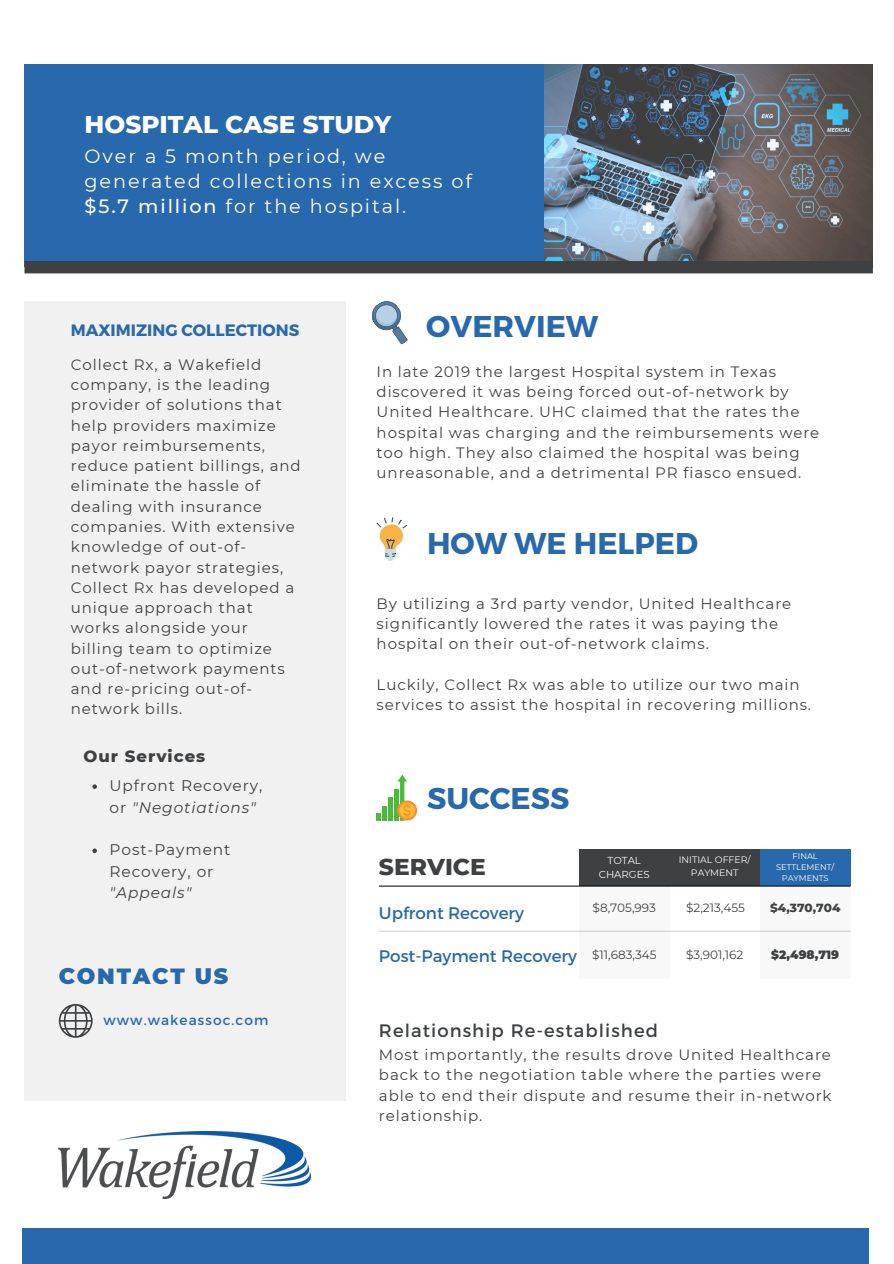
<style>
.page{position:relative;width:894px;height:1264px;background:#fff}
.page>*{position:absolute;margin:0;border:0;box-sizing:border-box;transform-origin:0 0}
.t1{font:700 30px "Montserrat";color:#2868ad}
.t2{font:800 24.75px "Montserrat";color:#fff}
.t3{font:800 23.4px "Montserrat";color:#3e4042}
.t4{font:900 21.9px "Montserrat";letter-spacing:.08em;color:#2868ad}
.t5{font:19.2px/24.8px "Montserrat";letter-spacing:.1em;color:#fff}
.t6{font:18px "Montserrat";letter-spacing:.06em;color:#3e4042}
.t7{font:16.8px "Montserrat";color:#2868ad}
.t8{font:16.65px "Montserrat";color:#2868ad}
.t9{font:700 16.5px "Montserrat";color:#2868ad}
.t10{font:800 16.5px "Montserrat";letter-spacing:.06em;color:#3e4042}
.t11{font:15.3px/21.3px "Montserrat";letter-spacing:.06em;color:#3e4042}
.t12{font:15px/20.2px "Montserrat";letter-spacing:.06em;color:#3e4042}
.t13{font:13.8px "Montserrat";letter-spacing:.08em;color:#2868ad}
.t14{font:12px "Montserrat";color:#3e4042}
.t15{font:800 12px "Montserrat";color:#3e4042}
.t16{font:900 12px "Montserrat";color:#3e4042}
.t17{font:10.05px "Montserrat";color:#f8fafb}
.t18{font:9.3px/12.9px "Montserrat";color:#f8fafb;text-align:center}
.t19{font:8.25px/10.9px "Montserrat";color:#fff;text-align:center}
.s1{font-weight:500}
.s2{font-style:italic}
</style>
<div class="page">
<img style="left:543px;top:64px;width:329px;height:197px">
<div style="left:24px;top:64px;width:519px;height:203px;background:#2868ad"></div>
<div style="left:24px;top:261px;width:848px;height:12px;background:#3e4042"></div>
<div style="left:24px;top:302px;width:322px;height:799px;background:#f1f1f1"></div>
<div style="left:22px;top:1227px;width:846px;height:36px;background:#2868ad"></div>
<svg style="left:59px;top:1004px;width:33px;height:33px"></svg>
<hr style="left:379px;top:930px;width:470px;height:1px;background:#000">
<div style="left:579px;top:855px;width:90px;height:123px;background:#f8f8f8"></div>
<div style="left:760px;top:855px;width:90px;height:123px;background:#f8f8f8"></div>
<div style="left:669px;top:849px;width:90px;height:37px;background:#3e4042"></div>
<div style="left:579px;top:849px;width:90px;height:37px;background:#3e4042"></div>
<div style="left:759px;top:849px;width:91px;height:37px;background:#2868ad"></div>
<hr style="left:379px;top:885px;width:471px;height:1px;background:#000">
<svg style="left:92px;top:784px;width:5px;height:5px"></svg>
<svg style="left:92px;top:848px;width:5px;height:5px"></svg>
<svg style="left:371px;top:301px;width:37px;height:44px"></svg>
<svg style="left:376px;top:517px;width:31px;height:44px"></svg>
<hr style="left:394px;top:789px;width:4px;height:31px;background:#4bbc39">
<hr style="left:388px;top:797px;width:4px;height:23px;background:#4bbc39">
<div style="left:382px;top:805px;width:5px;height:15px;background:#4bbc39"></div>
<svg style="left:376px;top:813px;width:5px;height:7px"></svg>
<svg style="left:397px;top:800px;width:20px;height:20px"></svg>
<div style="left:399px;top:802px;width:16px;height:16px;background:#fabb35;border-radius:50%"></div>
<svg style="left:397px;top:774px;width:14px;height:46px"></svg>
<img style="left:59px;top:1131px;width:252px;height:67px">
<p class="t2" style="left:84px;top:109px;width:308px">HOSPITAL CASE STUDY</p>
<h1 class="t5" style="left:84px;top:144px;width:389px">Over a 5 month period, we generated collections in excess of <span class="s1">$5.7 million</span> for the hospital.</h1>
<p class="t9" style="left:71px;top:319px;width:230px">MAXIMIZING COLLECTIONS</p>
<p class="t12" style="left:71px;top:354px;width:231px">Collect Rx, a Wakefield company, is the leading provider of solutions that help providers maximize payor reimbursements, reduce patient billings, and eliminate the hassle of dealing with insurance companies. With extensive knowledge of out-of&shy;network payor strategies,<br>Collect Rx has developed a unique approach that works alongside your billing team to optimize out-of-network payments and re-pricing out-of&shy;network bills.</p>
<p class="t10" style="left:83px;top:745px;width:123px">Our Services</p>
<h3 class="t11" style="left:109px;top:775px;width:154px">Upfront Recovery, or <span class="s2">"Negotiations"</span></h3>
<p class="t11" style="left:109px;top:839px;width:122px">Post-Payment<br>Recovery, or <span class="s2">"Appeals"</span></p>
<h1 class="t4" style="left:59px;top:963px;width:171px">CONTACT US</h1>
<p class="t13" style="left:103px;top:1011px;width:166px">www.wakeassoc.com</p>
<p class="t1" style="left:426px;top:307px;width:173px">OVERVIEW</p>
<p class="t12" style="left:376px;top:361px;width:444px">In late 2019 the largest Hospital system in Texas discovered it was being forced out-of-network by United Healthcare. UHC claimed that the rates the hospital was charging and the reimbursements were too high. They also claimed the hospital was being unreasonable, and a detrimental PR fiasco ensued.</p>
<p class="t1" style="left:427px;top:524px;width:272px">HOW WE HELPED</p>
<p class="t12" style="left:376px;top:593px;width:416px">By utilizing a 3rd party vendor, United Healthcare significantly lowered the rates it was paying the hospital on their out-of-network claims.</p>
<h6 class="t12" style="left:376px;top:674px;width:436px">Luckily, Collect Rx was able to utilize our two main services to assist the hospital in recovering millions.</h6>
<h1 class="t1" style="left:427px;top:779px;width:144px">SUCCESS</h1>
<h4 class="t3" style="left:379px;top:852px;width:108px">SERVICE</h4>
<p class="t8" style="left:379px;top:901px;width:146px">Upfront Recovery</p>
<p class="t7" style="left:379px;top:945px;width:199px">Post-Payment Recovery</p>
<h2 class="t17" style="left:607px;top:853px;width:35px">TOTAL</h2>
<h2 class="t17" style="left:598px;top:867px;width:52px">CHARGES</h2>
<p class="t18" style="left:678px;top:853px;width:73px">INITIAL OFFER/<br>PAYMENT</p>
<p class="t19" style="left:776px;top:850px;width:59px">FINAL<br>SETTLEMENT/<br>PAYMENTS</p>
<h5 class="t14" style="left:592px;top:900px;width:65px">$8,705,993</h5>
<p class="t14" style="left:686px;top:900px;width:60px">$2,213,455</p>
<p class="t15" style="left:770px;top:900px;width:72px">$4,370,704</p>
<p class="t14" style="left:592px;top:947px;width:66px">$11,683,345</p>
<p class="t14" style="left:686px;top:947px;width:59px">$3,901,162</p>
<p class="t16" style="left:771px;top:947px;width:69px">$2,498,719</p>
<p class="t6" style="left:379px;top:1018px;width:280px">Relationship Re-established</p>
<p class="t12" style="left:379px;top:1044px;width:454px">Most importantly, the results drove United Healthcare back to the negotiation table where the parties were able to end their dispute and resume their in-network relationship.</p>
</div>
